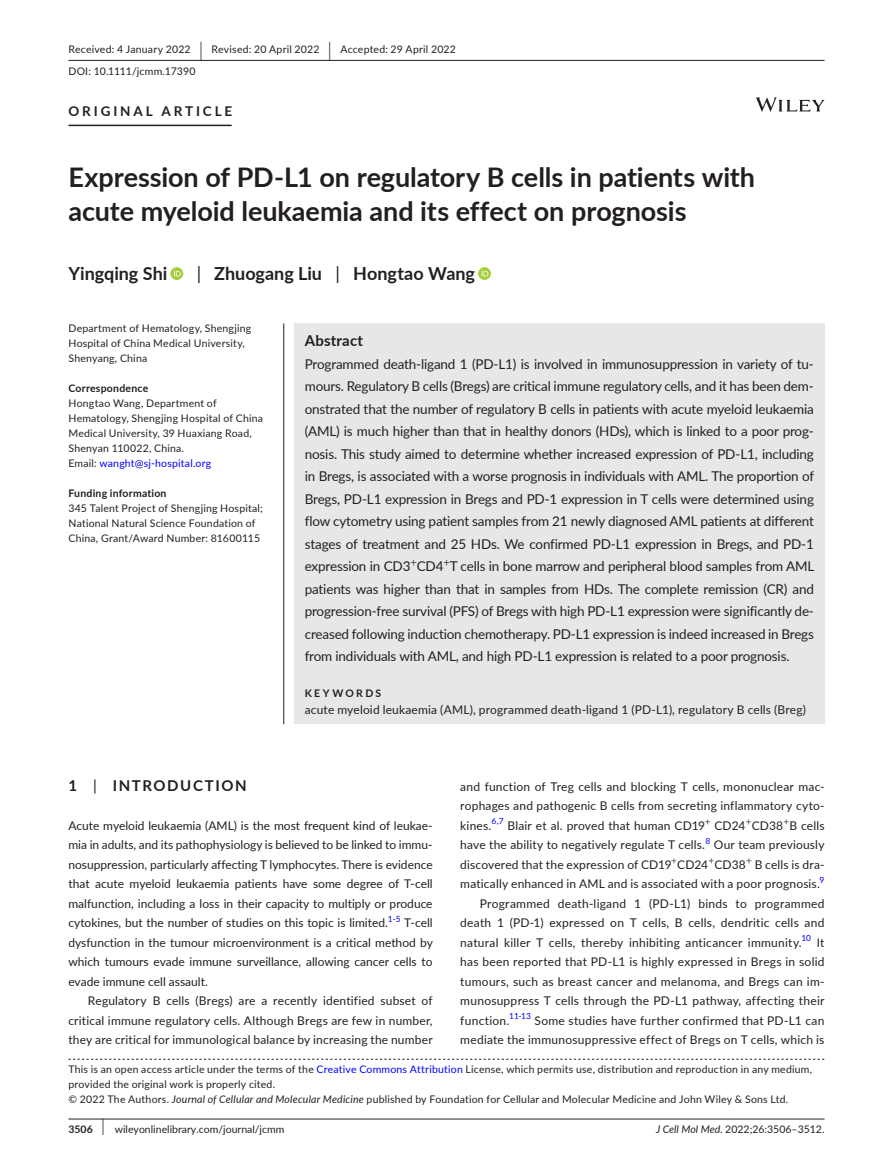
<style>
.page{position:relative;width:893px;height:1174px;background:#fff}
.page>*{position:absolute;margin:0;border:0;box-sizing:border-box;transform-origin:0 0}
.t1{font:700 27px/34.5px "Lato";letter-spacing:-.005em;color:#231f20}
.t2{font:700 18px "Lato";letter-spacing:-.005em;color:#231f20}
.t3{font:700 15px "Lato";letter-spacing:.1em;color:#231f20}
.t4{font:700 15px "Lato";letter-spacing:.015em;color:#231f20}
.t5{font:13.5px/22.5px "Lato";letter-spacing:-.01em;color:#231f20;text-align:justify}
.t6{font:700 13.5px "Lato";letter-spacing:.215em;color:#231f20}
.t7{font:12px/19.5px "Lato";letter-spacing:.015em;color:#231f20;text-align:justify}
.t8{font:10.5px/15px "Lato";letter-spacing:.02em;color:#231f20}
.t9{font:10.5px "Lato";color:#231f20}
.t10{font:700 10.5px "Lato";letter-spacing:.02em;color:#231f20}
.t11{font:700 10.5px "Lato";letter-spacing:.22em;color:#231f20}
.t12{font:9.45px "STIX";color:#231f20}
.t13{font:8.4px "Lato";color:#00f}
.t14{font:8.4px "STIX";color:#231f20}
.s1{font-size:19.65px}
.s2{font-weight:400}
.s3{color:#00f}
.s4{font-style:italic}
.s5{font-weight:700}
.s6{font-size:17.4px}
</style>
<div class="page">
<hr style="left:68px;top:1118px;width:756px;height:1px;background:#231f20">
<svg style="left:756px;top:97px;width:68px;height:15px"></svg>
<hr style="left:68px;top:60px;width:756px;height:1px;background:#231f20">
<hr style="left:68px;top:125px;width:164px;height:1px;background:#231f20">
<svg style="left:170px;top:267px;width:13px;height:13px"></svg>
<svg style="left:174px;top:269px;width:7px;height:7px"></svg>
<svg style="left:478px;top:267px;width:13px;height:13px"></svg>
<svg style="left:482px;top:269px;width:6px;height:7px"></svg>
<svg style="left:68px;top:1058px;width:756px;height:1px"></svg>
<div style="left:294px;top:323px;width:530px;height:401px;background:#e6e7e9"></div>
<hr style="left:283px;top:323px;width:1px;height:401px;background:#231f20">
<p class="t8" style="left:68px;top:38px;width:389px;line-height:21.8px">Received: 4 January 2022 <span class="s1">|</span> Revised: 20 April 2022 <span class="s1">|</span> Accepted: 29 April 2022<br>DOI: 10.1111/jcmm.17390</p>
<p class="t6" style="left:68px;top:101px;width:165px">ORIGINAL ARTICLE</p>
<h1 class="t1" style="left:68px;top:159px;width:688px">Expression of PD-L1 on regulatory B cells in patients with acute myeloid leukaemia and its effect on prognosis</h1>
<h2 class="t2" style="left:68px;top:260px;width:100px">Yingqing Shi</h2>
<h2 class="t2" style="left:197px;top:260px;width:280px"><span class="s2">|</span> Zhuogang Liu <span class="s2">|</span> Hongtao Wang</h2>
<p class="t8" style="left:68px;top:320px;width:184px">Department of Hematology, Shengjing<br>Hospital of China Medical University,<br>Shenyang, China</p>
<p class="t10" style="left:68px;top:380px;width:81px">Correspondence</p>
<p class="t8" style="left:68px;top:395px;width:196px">Hongtao Wang, Department of Hematology, Shengjing Hospital of China Medical University, 39 Huaxiang Road, Shenyan 110022, China.<br>Email: <span class="s3">wanght@sj-hospital.org</span></p>
<p class="t10" style="left:68px;top:485px;width:100px">Funding information</p>
<p class="t8" style="left:68px;top:500px;width:196px">345 Talent Project of Shengjing Hospital;<br>National Natural Science Foundation of<br>China, Grant/Award Number: 81600115</p>
<p class="t4" style="left:305px;top:329px;width:60px">Abstract</p>
<p class="t5" style="left:305px;top:352px;width:511px">Programmed death-ligand 1 (PD-L1) is involved in immunosuppression in variety of tu&shy;mours. Regulatory B cells (Bregs) are critical immune regulatory cells, and it has been dem&shy;onstrated that the number of regulatory B cells in patients with acute myeloid leukaemia (AML) is much higher than that in healthy donors (HDs), which is linked to a poor prog&shy;nosis. This study aimed to determine whether increased expression of PD-L1, including in Bregs, is associated with a worse prognosis in individuals with AML. The proportion of Bregs, PD-L1 expression in Bregs and PD-1 expression in T cells were determined using flow cytometry using patient samples from 21 newly diagnosed AML patients at different stages of treatment and 25 HDs. We confirmed PD-L1 expression in Bregs, and PD-1 expression in CD3</p>
<p class="t12" style="left:410px;top:555px;width:8px">+</p>
<p class="t5" style="left:417px;top:554px;width:28px">CD4</p>
<p class="t12" style="left:443px;top:555px;width:8px">+</p>
<p class="t5" style="left:305px;top:554px;width:511px;text-indent:145px">T cells in bone marrow and peripheral blood samples from AML patients was higher than that in samples from HDs. The complete remission (CR) and progression-free survival (PFS) of Bregs with high PD-L1 expression were significantly de&shy;creased following induction chemotherapy. PD-L1 expression is indeed increased in Bregs from individuals with AML, and high PD-L1 expression is related to a poor prognosis.</p>
<p class="t11" style="left:305px;top:685px;width:78px">KEYWORDS</p>
<p class="t7" style="left:305px;top:699px;width:503px">acute myeloid leukaemia (AML), programmed death-ligand 1 (PD-L1), regulatory B cells (Breg)</p>
<p class="t3" style="left:68px;top:774px;width:180px">1 <span class="s2">|</span> INTRODUCTION</p>
<p class="t7" style="left:68px;top:815px;width:366px">Acute myeloid leukaemia (AML) is the most frequent kind of leukae&shy;mia in adults, and its pathophysiology is believed to be linked to immu&shy;nosuppression, particularly affecting T lymphocytes. There is evidence that acute myeloid leukaemia patients have some degree of T-cell malfunction, including a loss in their capacity to multiply or produce cytokines, but the number of studies on this topic is limited.</p>
<p class="t13" style="left:388px;top:913px;width:14px">1-5</p>
<p class="t7" style="left:68px;top:912px;width:366px;text-indent:336px">T-cell dysfunction in the tumour microenvironment is a critical method by which tumours evade immune surveillance, allowing cancer cells to evade immune cell assault.</p>
<p class="t7" style="left:68px;top:990px;width:366px;text-indent:20px">Regulatory B cells (Bregs) are a recently identified subset of critical immune regulatory cells. Although Bregs are few in number, they are critical for immunological balance by increasing the number</p>
<p class="t7" style="left:460px;top:776px;width:366px">and function of Treg cells and blocking T cells, mononuclear mac&shy;rophages and pathogenic B cells from secreting inflammatory cyto&shy;kines.</p>
<p class="t13" style="left:492px;top:815px;width:14px">6,7</p>
<p class="t7" style="left:508px;top:815px;width:199px">Blair et al. proved that human CD19</p>
<p class="t14" style="left:705px;top:816px;width:7px">+</p>
<p class="t7" style="left:714px;top:815px;width:32px">CD24</p>
<p class="t14" style="left:746px;top:816px;width:7px">+</p>
<p class="t7" style="left:752px;top:815px;width:33px">CD38</p>
<p class="t14" style="left:783px;top:816px;width:7px">+</p>
<p class="t7" style="left:789px;top:815px;width:37px">B cells</p>
<p class="t7" style="left:460px;top:834px;width:246px">have the ability to negatively regulate T cells.</p>
<p class="t13" style="left:705px;top:835px;width:6px">8</p>
<p class="t7" style="left:714px;top:834px;width:112px">Our team previously</p>
<p class="t7" style="left:460px;top:854px;width:213px">discovered that the expression of CD19</p>
<p class="t14" style="left:671px;top:855px;width:7px">+</p>
<p class="t7" style="left:677px;top:854px;width:32px">CD24</p>
<p class="t14" style="left:708px;top:855px;width:7px">+</p>
<p class="t7" style="left:714px;top:854px;width:33px">CD38</p>
<p class="t14" style="left:746px;top:855px;width:7px">+</p>
<p class="t7" style="left:460px;top:854px;width:366px;text-indent:294px">B cells is dra&shy;matically enhanced in AML and is associated with a poor prognosis.</p>
<p class="t13" style="left:820px;top:874px;width:6px">9</p>
<p class="t7" style="left:460px;top:893px;width:366px;text-indent:20px">Programmed death-ligand 1 (PD-L1) binds to programmed death 1 (PD-1) expressed on T cells, B cells, dendritic cells and natural killer T cells, thereby inhibiting anticancer immunity.</p>
<p class="t13" style="left:801px;top:932px;width:11px">10</p>
<p class="t7" style="left:460px;top:932px;width:366px;text-indent:356px">It has been reported that PD-L1 is highly expressed in Bregs in solid tumours, such as breast cancer and melanoma, and Bregs can im&shy;munosuppress T cells through the PD-L1 pathway, affecting their function.<sup>11-13</sup> Some studies have further confirmed that PD-L1 can mediate the immunosuppressive effect of Bregs on T cells, which is</p>
<p class="t8" style="left:68px;top:1061px;width:745px">This is an open access article under the terms of the <span class="s3">Creative Commons Attribution</span> License, which permits use, distribution and reproduction in any medium, provided the original work is properly cited.<br>© 2022 The Authors. <span class="s4">Journal of Cellular and Molecular Medicine</span> published by Foundation for Cellular and Molecular Medicine and John Wiley &amp; Sons Ltd.</p>
<p class="t9" style="left:68px;top:1121px;width:217px"><span class="s5">3506</span> <span class="s6">|</span> wileyonlinelibrary.com/journal/jcmm</p>
<p class="t9" style="left:656px;top:1121px;width:170px"><span class="s4">J Cell Mol Med.</span> 2022;26:3506–3512.</p>
</div>
